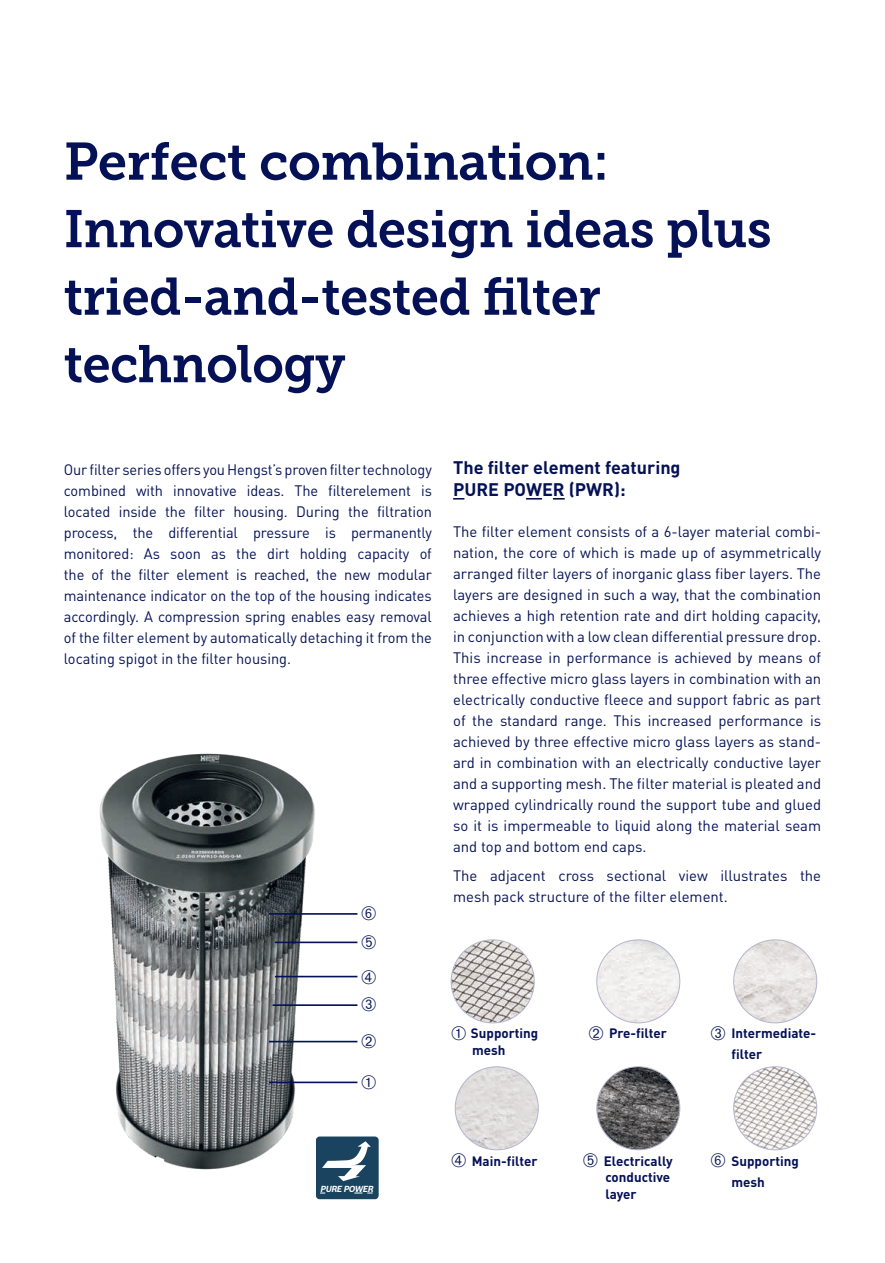
<style>
.page{position:relative;width:885px;height:1263px;background:#fff}
.page>*{position:absolute;margin:0;border:0;box-sizing:border-box;transform-origin:0 0}
.t1{font:52.5px/67.5px "Museo Slab 700";letter-spacing:-.01em;color:#041156}
.t2{font:700 18px/22.5px "DIN Pro";color:#041156}
.t3{font:15px/21px "DIN Pro";color:#041156;text-align:justify}
.t4{font:700 13.5px/16.5px "DIN Pro";color:#041156}
.t5{font:italic 700 8.55px "Bosch Sans";color:#fff;scale:.95 1}
</style>
<div class="page">
<svg style="left:453px;top:498px;width:11px;height:2px"></svg>
<svg style="left:526px;top:498px;width:16px;height:2px"></svg>
<svg style="left:553px;top:498px;width:11px;height:2px"></svg>
<img style="left:99px;top:753px;width:236px;height:447px">
<hr style="left:269px;top:1081px;width:88px;height:2px;background:#041156">
<hr style="left:269px;top:1041px;width:88px;height:1px;background:#041156">
<hr style="left:275px;top:941px;width:82px;height:2px;background:#041156">
<hr style="left:269px;top:913px;width:88px;height:2px;background:#041156">
<hr style="left:275px;top:976px;width:82px;height:1px;background:#041156">
<hr style="left:272px;top:1004px;width:85px;height:2px;background:#041156">
<img style="left:733px;top:1067px;width:83px;height:83px;border-radius:41px">
<img style="left:596px;top:1067px;width:83px;height:83px;border-radius:41px">
<img style="left:455px;top:1067px;width:83px;height:83px;border-radius:41px">
<img style="left:596px;top:940px;width:83px;height:83px;border-radius:42px">
<img style="left:733px;top:940px;width:83px;height:83px;border-radius:42px">
<div style="left:733px;top:940px;width:83px;height:83px;border:1px solid #b4b5cf;border-radius:50%"></div>
<img style="left:451px;top:940px;width:83px;height:83px;border-radius:41px">
<div style="left:451px;top:940px;width:83px;height:83px;border:1px solid #b4b5cf;border-radius:50%"></div>
<svg style="left:316px;top:1136px;width:62px;height:63px;background:#3e6179"></svg>
<h1 class="t1" style="left:64px;top:128px;width:709px">Perfect combination:<br>Innovative design ideas plus tried-and-tested filter technology</h1>
<p class="t3" style="left:64px;top:458px;width:369px">Our filter series offers you Hengst’s proven filter technology combined with innovative ideas. The filterelement is located inside the filter housing. During the filtration process, the differential pressure is permanently monitored: As soon as the dirt holding capacity of the of the filter element is reached, the new modular maintenance indicator on the top of the housing indicates accordingly. A compression spring enables easy removal of the filter element by automatically detaching it from the locating spigot in the filter housing.</p>
<p class="t2" style="left:453px;top:454px;width:229px">The filter element featuring<br>PURE POWER (PWR):</p>
<p class="t3" style="left:453px;top:519px;width:369px">The filter element consists of a 6-layer material combi&shy;nation, the core of which is made up of asymmetrically arranged filter layers of inorganic glass fiber layers. The layers are designed in such a way, that the combination achieves a high retention rate and dirt holding capacity, in conjunction with a low clean differential pressure drop.<br>This increase in performance is achieved by means of three effective micro glass layers in combination with an electrically conductive fleece and support fabric as part of the standard range. This increased performance is achieved by three effective micro glass layers as stand&shy;ard in combination with an electrically conductive layer and a supporting mesh. The filter material is pleated and wrapped cylindrically round the support tube and glued so it is impermeable to liquid along the material seam and top and bottom end caps.</p>
<p class="t3" style="left:453px;top:864px;width:369px">The adjacent cross sectional view illustrates the mesh pack structure of the filter element.</p>
<p class="t5" style="left:320px;top:1183px;width:59px">PURE POWER</p>
<p class="t4" style="left:472px;top:1023px;width:68px;text-indent:-21px">➀ Supporting mesh</p>
<p class="t4" style="left:588px;top:1023px;width:80px">➁ Pre-filter</p>
<p class="t4" style="left:731px;top:1021px;width:86px;line-height:21px;text-indent:-21px">➂ Intermediate&shy;filter</p>
<p class="t4" style="left:451px;top:1151px;width:88px">➃ Main-filter</p>
<p class="t4" style="left:605px;top:1151px;width:69px;text-indent:-22px">➄ Electrically conductive layer</p>
<p class="t4" style="left:731px;top:1149px;width:69px;line-height:21px;text-indent:-21px">➅ Supporting mesh</p>
</div>
